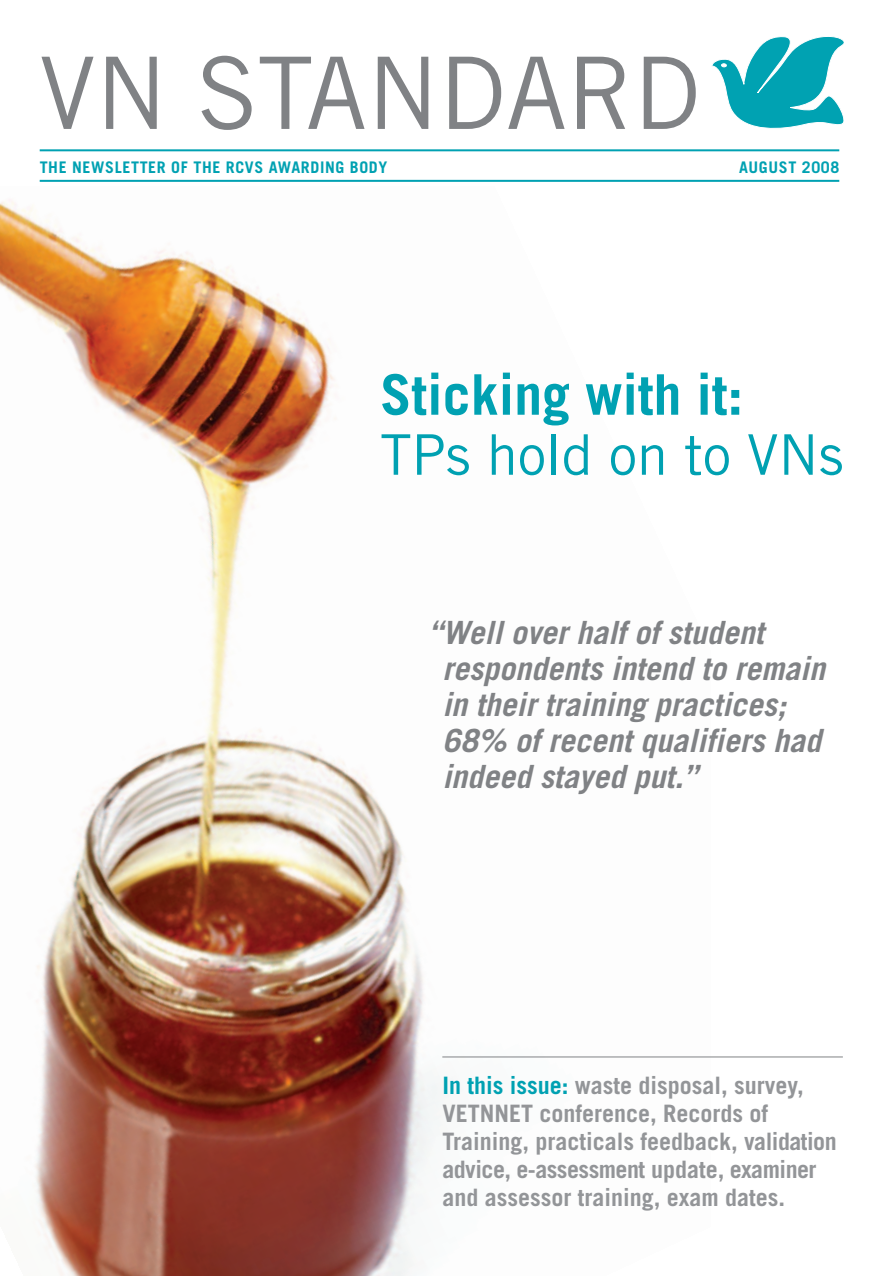
<style>
.page{position:relative;width:879px;height:1276px;background:#fff}
.page>*{position:absolute;margin:0;border:0;box-sizing:border-box;transform-origin:0 0}
.t1{font:100px "Trade Gothic";color:#808285}
.t2{font:700 56px "Trade Gothic";color:#00a1b2}
.t3{font:56px "Trade Gothic";color:#00a1b2}
.t4{font:italic 700 32px/36px "Trade Gothic";color:#808285}
.t5{font:700 24px/28px "Trade Gothic";color:#939598}
.t6{font:700 16px "Trade Gothic";letter-spacing:.04em;color:#00a1b2}
.s1{color:#00a1b2}
</style>
<div class="page">
<img style="left:0;top:199px;width:711px;height:1077px">
<hr style="left:442px;top:1056px;width:401px;height:1px;background:#808285">
<hr style="left:40px;top:149px;width:799px;height:2px;background:#00a1b2">
<hr style="left:40px;top:180px;width:799px;height:2px;background:#00a1b2">
<svg style="left:712px;top:36px;width:131px;height:93px"></svg>
<h1 class="t1" style="left:40px;top:57px;width:662px">VN STANDARD</h1>
<p class="t6" style="left:40px;top:161px;width:349px">THE NEWSLETTER OF THE RCVS AWARDING BODY</p>
<p class="t6" style="left:739px;top:161px;width:102px">AUGUST 2008</p>
<h2 class="t2" style="left:380px;top:374px;width:364px">Sticking with it:</h2>
<h2 class="t3" style="left:380px;top:434px;width:465px">TPs hold on to VNs</h2>
<h3 class="t4" style="left:442px;top:617px;width:384px;text-indent:-14px">“Well over half of student respondents intend to remain in their training practices;<br>68% of recent qualifiers had indeed stayed put.”</h3>
<p class="t5" style="left:442px;top:1073px;width:396px"><span class="s1">In this issue:</span> waste disposal, survey, VETNNET conference, Records of Training, practicals feedback, validation advice, e-assessment update, examiner and assessor training, exam dates.</p>
</div>
